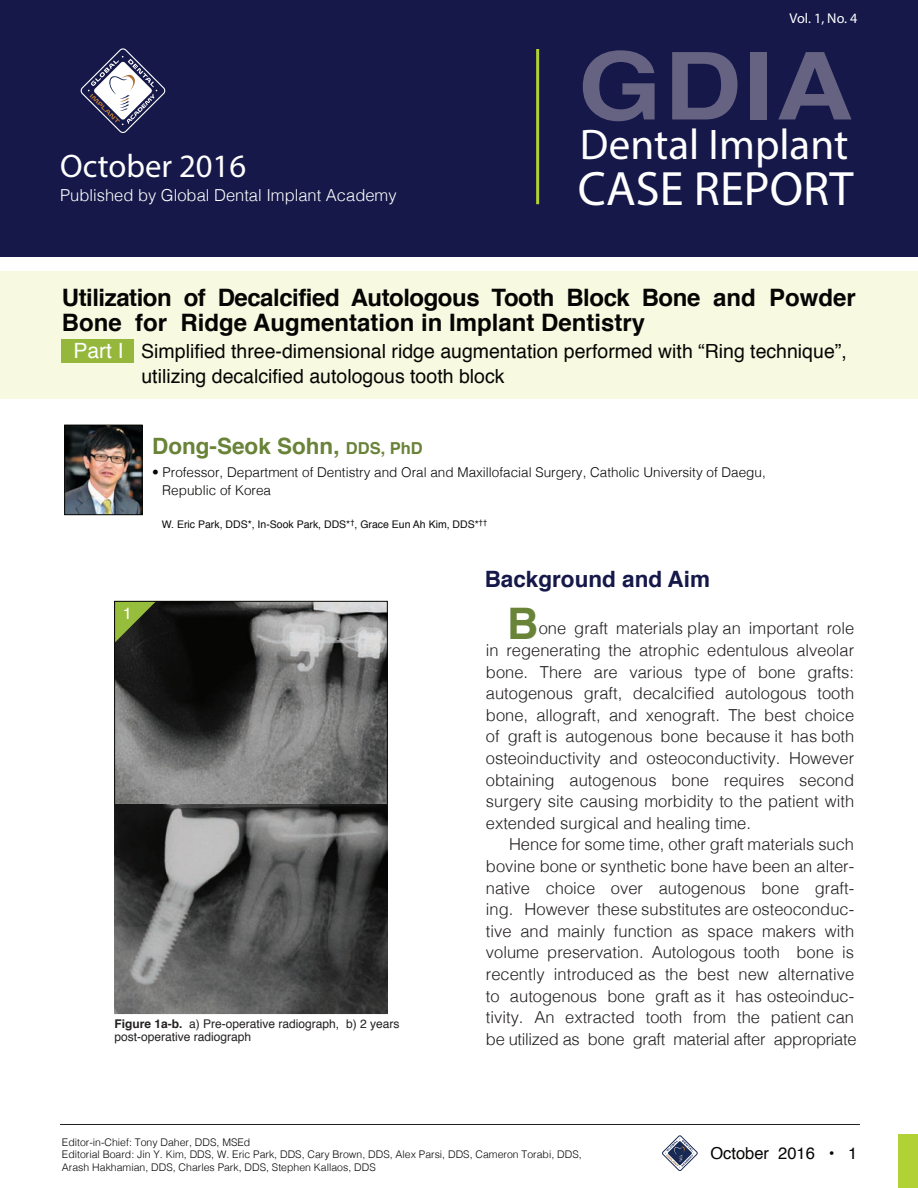
<style>
.page{position:relative;width:918px;height:1188px;background:#fff}
.page>*{position:absolute;margin:0;border:0;box-sizing:border-box;transform-origin:0 0}
.t1{font:700 93.6px "Helvetica";color:#666282;scale:1.15 1}
.t2{font:48.45px "Myriad Pro";color:#fff}
.t3{font:700 43.5px "Helvetica";color:#698338}
.t4{font:43.05px "Myriad Pro";color:#fff}
.t5{font:32.7px "Myriad Pro";color:#fff}
.t6{font:700 24px/24.6px "Helvetica";color:#050504}
.t7{font:700 22.5px "Helvetica";color:#698338}
.t8{font:700 22.5px "Helvetica";color:#151849}
.t9{font:19.5px/24.6px "Helvetica";color:#050504}
.t10{font:300 16.5px/21.6px "Helvetica";color:#231f20;text-align:justify}
.t11{font:300 16.5px "Helvetica";color:#fff}
.t12{font:16.5px "Helvetica";color:#050504}
.t13{font:16.5px "Helvetica";color:#fff}
.t14{font:14.25px "Myriad Pro";color:#fff}
.t15{font:300 13.5px/17.4px "Helvetica";color:#060705}
.t16{font:12px/12.6px "Helvetica";color:#231f20}
.t17{font:300 10.5px/12.6px "Helvetica";color:#060705}
.t18{font:10.5px "Helvetica";color:#0a0c0a}
.s1{font-size:21px;color:#fff}
.s2{font-size:16.5px}
.s3{font-weight:700}
</style>
<div class="page">
<img style="left:116px;top:603px;width:270px;height:409px">
<div style="left:0;top:271px;width:918px;height:128px;background:#f7f9e0"></div>
<div style="left:62px;top:339px;width:72px;height:24px;background:#95b83c"></div>
<div style="left:0;top:0;width:918px;height:256px;background:#151849"></div>
<hr style="left:536px;top:49px;width:3px;height:155px;background:#b1d135">
<div style="left:898px;top:1135px;width:20px;height:53px;background:#b1d135"></div>
<hr style="left:60px;top:1124px;width:800px;height:1px;background:#231f20">
<svg style="left:662px;top:1135px;width:36px;height:36px"></svg>
<svg style="left:80px;top:48px;width:86px;height:85px"></svg>
<svg style="left:116px;top:603px;width:40px;height:40px"></svg>
<div style="left:114px;top:601px;width:274px;height:413px;border:1px solid #060705"></div>
<img style="left:67px;top:427px;width:73px;height:86px">
<div style="left:65px;top:425px;width:77px;height:90px;border:1px solid #050504"></div>
<h3 class="t5" style="left:60px;top:146px;width:188px">October 2016</h3>
<p class="t11" style="left:60px;top:181px;width:338px">Published by Global Dental Implant Academy</p>
<p class="t14" style="left:790px;top:10px;width:69px">Vol. 1, No. 4</p>
<h1 class="t1" style="left:578px;top:11px;width:240px">GDIA</h1>
<h3 class="t4" style="left:580px;top:118px;width:270px">Dental Implant</h3>
<h2 class="t2" style="left:578px;top:159px;width:277px">CASE REPORT</h2>
<h3 class="t6" style="left:62px;top:286px;width:796px">Utilization of Decalcified Autologous Tooth Block Bone and Powder<br>Bone for Ridge Augmentation in Implant Dentistry</h3>
<p class="t9" style="left:141px;top:340px;width:707px;text-indent:-68px"><span class="s1">Part I</span> Simplified three-dimensional ridge augmentation performed with “Ring technique”, utilizing decalcified autologous tooth block</p>
<h3 class="t7" style="left:152px;top:428px;width:272px">Dong-Seok Sohn, <span class="s2">DDS, PhD</span></h3>
<p class="t15" style="left:162px;top:463px;width:605px;text-indent:-10px">• Professor, Department of Dentistry and Oral and Maxillofacial Surgery, Catholic University of Daegu,<br>Republic of Korea</p>
<p class="t18" style="left:162px;top:516px;width:327px">W. Eric Park, DDS*, In-Sook Park, DDS*<sup>†</sup>, Grace Eun Ah Kim, DDS*<sup>††</sup></p>
<p class="t13" style="left:123px;top:600px;width:11px">1</p>
<p class="t16" style="left:115px;top:1018px;width:286px"><span class="s3">Figure 1a-b.</span> a) Pre-operative radiograph, b) 2 years post-operative radiograph</p>
<h3 class="t8" style="left:485px;top:561px;width:227px">Background and Aim</h3>
<h3 class="t3" style="left:507px;top:589px;width:33px">B</h3>
<p class="t10" style="left:486px;top:617px;width:370px;text-indent:53px">one graft materials play an important role in regenerating the atrophic edentulous alveolar bone. There are various type of bone grafts: autogenous graft, decalcified autologous tooth bone, allograft, and xenograft. The best choice of graft is autogenous bone because it has both osteoinductivity and osteoconductivity. However obtaining autogenous bone requires second surgery site causing morbidity to the patient with extended surgical and healing time.</p>
<p class="t10" style="left:486px;top:833px;width:372px;text-align:left;text-indent:23px">Hence for some time, other graft materials such bovine bone or synthetic bone have been an alter&shy;native choice over autogenous bone graft&shy;ing. However these substitutes are osteoconduc&shy;tive and mainly function as space makers with volume preservation. Autologous tooth bone is recently introduced as the best new alternative to autogenous bone graft as it has osteoinduc&shy;tivity. An extracted tooth from the patient can be utilized as bone graft material after appropriate</p>
<p class="t17" style="left:62px;top:1135px;width:521px">Editor-in-Chief: Tony Daher, DDS, MSEd<br>Editorial Board: Jin Y. Kim, DDS, W. Eric Park, DDS, Cary Brown, DDS, Alex Parsi, DDS, Cameron Torabi, DDS,<br>Arash Hakhamian, DDS, Charles Park, DDS, Stephen Kallaos, DDS</p>
<p class="t12" style="left:710px;top:1141px;width:149px">October 2016 • 1</p>
</div>
